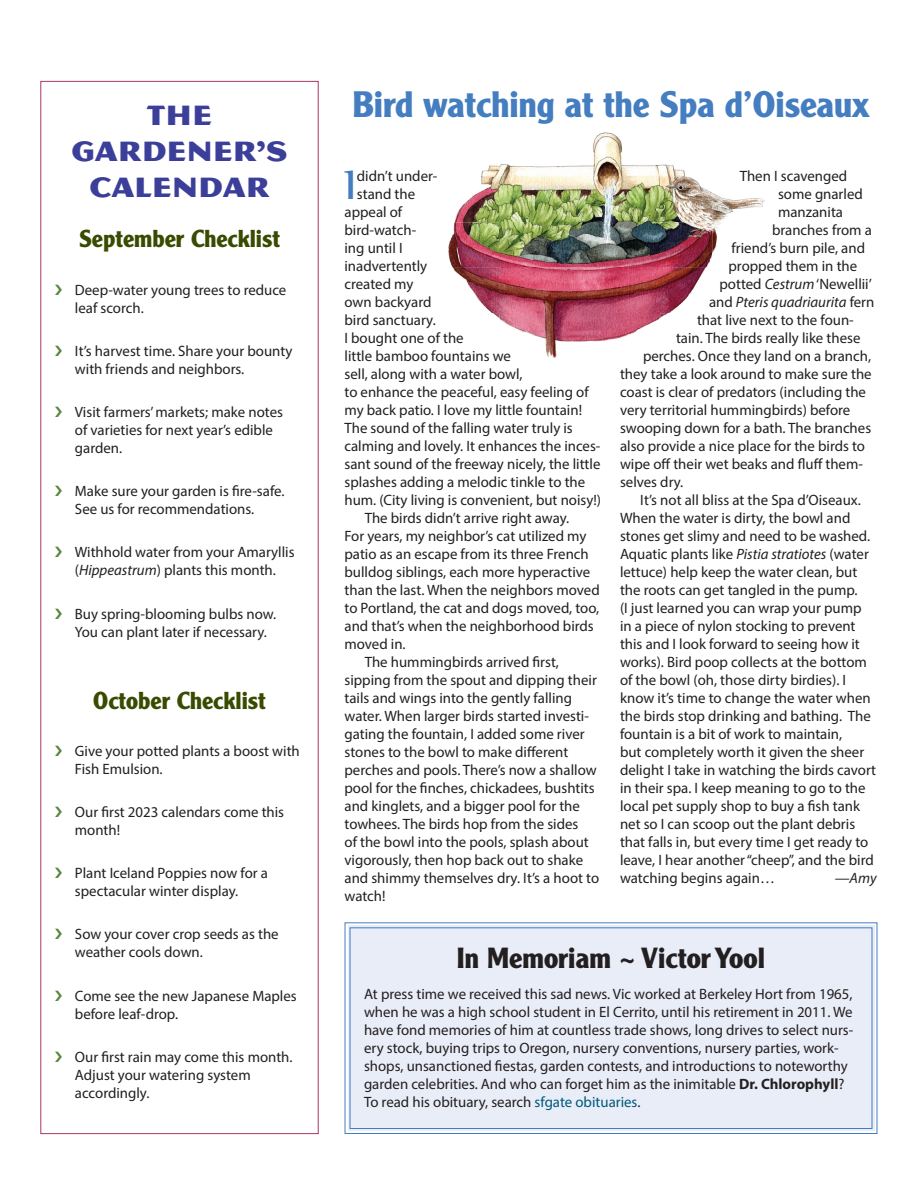
<style>
.page{position:relative;width:918px;height:1188px;background:#fff}
.page>*{position:absolute;margin:0;border:0;box-sizing:border-box;transform-origin:0 0}
.t1{font:700 41.7px "Rotis Semi Serif";color:#447dc0}
.t2{font:700 36px "Clearface Gothic LT Std";color:#447dc0}
.t3{font:30px/36px "Magnesium MVB Std";color:#3c3f99;text-align:center}
.t4{font:700 28.5px "Clearface Gothic LT Std";color:#231f20}
.t5{font:700 24px "Clearface Gothic LT Std";color:#394b00}
.t6{font:15px/18px "Myriad Pro";color:#231f20}
.t7{font:italic 15px "Myriad Pro";color:#231f20}
.s1{font-style:italic}
.s2{font-style:normal}
.s3{font-weight:700}
.s4{color:#00587c}
</style>
<div class="page">
<div style="left:344px;top:922px;width:534px;height:212px;background:#e9edf7"></div>
<div style="left:350px;top:927px;width:523px;height:202px;border:1px solid #447dc0"></div>
<img style="left:481px;top:164px;width:72px;height:13px">
<img style="left:553px;top:132px;width:106px;height:45px">
<img style="left:659px;top:164px;width:29px;height:13px">
<img style="left:454px;top:177px;width:258px;height:45px">
<img style="left:712px;top:193px;width:53px;height:29px">
<img style="left:448px;top:222px;width:264px;height:46px">
<img style="left:712px;top:222px;width:9px;height:32px">
<img style="left:453px;top:268px;width:253px;height:45px">
<svg style="left:493px;top:313px;width:7px;height:6px"></svg>
<img style="left:500px;top:313px;width:106px;height:45px">
<img style="left:606px;top:313px;width:53px;height:28px">
<svg style="left:659px;top:313px;width:9px;height:6px"></svg>
<h3 class="t3" style="left:71px;top:96px;width:218px">THE<br>GARDENER’S<br>CALENDAR</h3>
<h3 class="t5" style="left:79px;top:225px;width:202px">September Checklist</h3>
<p class="t6" style="left:75px;top:280px;width:213px">Deep-water young trees to reduce leaf scorch.</p>
<p class="t6" style="left:75px;top:342px;width:219px">It’s harvest time. Share your bounty with friends and neighbors.</p>
<p class="t6" style="left:75px;top:403px;width:210px">Visit farmers’ markets; make notes of varieties for next year’s edible garden.</p>
<p class="t6" style="left:75px;top:482px;width:211px">Make sure your garden is fire-safe.<br>See us for recommendations.</p>
<p class="t6" style="left:75px;top:543px;width:221px">Withhold water from your Amaryllis (<span class="s1">Hippeastrum</span>) plants this month.</p>
<p class="t6" style="left:75px;top:604px;width:203px">Buy spring-blooming bulbs now.<br>You can plant later if necessary.</p>
<h3 class="t5" style="left:93px;top:686px;width:174px">October Checklist</h3>
<p class="t6" style="left:75px;top:742px;width:226px">Give your potted plants a boost with<br>Fish Emulsion.</p>
<p class="t6" style="left:75px;top:803px;width:211px">Our first 2023 calendars come this month!</p>
<p class="t6" style="left:75px;top:864px;width:195px">Plant Iceland Poppies now for a spectacular winter display.</p>
<p class="t6" style="left:75px;top:925px;width:205px">Sow your cover crop seeds as the weather cools down.</p>
<p class="t6" style="left:75px;top:986px;width:223px">Come see the new Japanese Maples before leaf-drop.</p>
<p class="t6" style="left:75px;top:1048px;width:219px">Our first rain may come this month.<br>Adjust your watering system accordingly.</p>
<h2 class="t2" style="left:353px;top:83px;width:518px">Bird watching at the Spa d’Oiseaux</h2>
<h1 class="t1" style="left:345px;top:160px;width:14px">I</h1>
<p class="t6" style="left:357px;top:167px;width:82px">didn’t under-</p>
<p class="t6" style="left:357px;top:185px;width:60px">stand the</p>
<p class="t6" style="left:345px;top:203px;width:59px">appeal of</p>
<p class="t6" style="left:345px;top:221px;width:73px">bird-watch-</p>
<p class="t6" style="left:345px;top:239px;width:60px">ing until I</p>
<p class="t6" style="left:345px;top:257px;width:84px">inadvertently</p>
<p class="t6" style="left:345px;top:275px;width:70px">created my</p>
<p class="t6" style="left:345px;top:293px;width:88px">own backyard</p>
<p class="t6" style="left:345px;top:311px;width:93px">bird sanctuary.</p>
<p class="t6" style="left:345px;top:329px;width:121px">I bought one of the</p>
<p class="t6" style="left:345px;top:347px;width:168px">little bamboo fountains we</p>
<p class="t6" style="left:345px;top:365px;width:180px">sell, along with a water bowl,</p>
<p class="t6" style="left:345px;top:383px;width:246px">to enhance the peaceful, easy feeling of</p>
<p class="t6" style="left:345px;top:401px;width:239px">my back patio. I love my little fountain!</p>
<p class="t6" style="left:345px;top:419px;width:230px">The sound of the falling water truly is</p>
<p class="t6" style="left:345px;top:437px;width:258px">calming and lovely. It enhances the inces-</p>
<p class="t6" style="left:345px;top:455px;width:257px">sant sound of the freeway nicely, the little</p>
<p class="t6" style="left:345px;top:473px;width:242px">splashes adding a melodic tinkle to the</p>
<p class="t6" style="left:345px;top:491px;width:258px">hum. (City living is convenient, but noisy!)</p>
<p class="t6" style="left:365px;top:509px;width:206px">The birds didn’t arrive right away.</p>
<p class="t6" style="left:345px;top:527px;width:243px">For years, my neighbor’s cat utilized my</p>
<p class="t6" style="left:345px;top:545px;width:246px">patio as an escape from its three French</p>
<p class="t6" style="left:345px;top:563px;width:247px">bulldog siblings, each more hyperactive</p>
<p class="t6" style="left:345px;top:581px;width:257px">than the last. When the neighbors moved</p>
<p class="t6" style="left:345px;top:599px;width:256px">to Portland, the cat and dogs moved, too,</p>
<p class="t6" style="left:345px;top:617px;width:251px">and that’s when the neighborhood birds</p>
<p class="t6" style="left:345px;top:635px;width:63px">moved in.</p>
<p class="t6" style="left:365px;top:653px;width:196px">The hummingbirds arrived first,</p>
<p class="t6" style="left:345px;top:671px;width:254px">sipping from the spout and dipping their</p>
<p class="t6" style="left:345px;top:689px;width:229px">tails and wings into the gently falling</p>
<p class="t6" style="left:345px;top:707px;width:246px">water. When larger birds started investi-</p>
<p class="t6" style="left:345px;top:725px;width:242px">gating the fountain, I added some river</p>
<p class="t6" style="left:345px;top:743px;width:225px">stones to the bowl to make different</p>
<p class="t6" style="left:345px;top:761px;width:254px">perches and pools. There’s now a shallow</p>
<p class="t6" style="left:345px;top:779px;width:252px">pool for the finches, chickadees, bushtits</p>
<p class="t6" style="left:345px;top:797px;width:237px">and kinglets, and a bigger pool for the</p>
<p class="t6" style="left:345px;top:815px;width:235px">towhees. The birds hop from the sides</p>
<p class="t6" style="left:345px;top:833px;width:246px">of the bowl into the pools, splash about</p>
<p class="t6" style="left:345px;top:851px;width:240px">vigorously, then hop back out to shake</p>
<p class="t6" style="left:345px;top:869px;width:256px">and shimmy themselves dry. It’s a hoot to</p>
<p class="t6" style="left:345px;top:887px;width:43px">watch!</p>
<p class="t6" style="left:740px;top:167px;width:109px">Then I scavenged</p>
<p class="t6" style="left:778px;top:185px;width:86px">some gnarled</p>
<p class="t6" style="left:778px;top:203px;width:67px">manzanita</p>
<p class="t6" style="left:772px;top:221px;width:101px">branches from a</p>
<p class="t6" style="left:732px;top:239px;width:135px">friend’s burn pile, and</p>
<p class="t6" style="left:729px;top:257px;width:130px">propped them in the</p>
<p class="t6" style="left:720px;top:275px;width:154px">potted <span class="s1">Cestrum</span> ‘Newellii’</p>
<p class="t7" style="left:709px;top:293px;width:167px"><span class="s2">and</span> Pteris quadriaurita <span class="s2">fern</span></p>
<p class="t6" style="left:697px;top:311px;width:158px">that live next to the foun-</p>
<p class="t6" style="left:676px;top:329px;width:186px">tain. The birds really like these</p>
<p class="t6" style="left:643px;top:347px;width:230px">perches. Once they land on a branch,</p>
<p class="t6" style="left:620px;top:365px;width:253px">they take a look around to make sure the</p>
<p class="t6" style="left:620px;top:383px;width:248px">coast is clear of predators (including the</p>
<p class="t6" style="left:620px;top:401px;width:232px">very territorial hummingbirds) before</p>
<p class="t6" style="left:620px;top:419px;width:253px">swooping down for a bath. The branches</p>
<p class="t6" style="left:620px;top:437px;width:247px">also provide a nice place for the birds to</p>
<p class="t6" style="left:620px;top:455px;width:245px">wipe off their wet beaks and fluff them-</p>
<p class="t6" style="left:620px;top:473px;width:65px">selves dry.</p>
<p class="t6" style="left:640px;top:491px;width:222px">It’s not all bliss at the Spa d’Oiseaux.</p>
<p class="t6" style="left:620px;top:509px;width:232px">When the water is dirty, the bowl and</p>
<p class="t6" style="left:620px;top:527px;width:252px">stones get slimy and need to be washed.</p>
<p class="t6" style="left:620px;top:545px;width:250px">Aquatic plants like <span class="s1">Pistia stratiotes</span> (water</p>
<p class="t6" style="left:620px;top:563px;width:239px">lettuce) help keep the water clean, but</p>
<p class="t6" style="left:620px;top:581px;width:239px">the roots can get tangled in the pump.</p>
<p class="t6" style="left:620px;top:599px;width:243px">(I just learned you can wrap your pump</p>
<p class="t6" style="left:620px;top:617px;width:237px">in a piece of nylon stocking to prevent</p>
<p class="t6" style="left:620px;top:635px;width:241px">this and I look forward to seeing how it</p>
<p class="t6" style="left:620px;top:653px;width:248px">works). Bird poop collects at the bottom</p>
<p class="t6" style="left:620px;top:671px;width:228px">of the bowl (oh, those dirty birdies). I</p>
<p class="t6" style="left:620px;top:689px;width:252px">know it’s time to change the water when</p>
<p class="t6" style="left:620px;top:707px;width:252px">the birds stop drinking and bathing. The</p>
<p class="t6" style="left:620px;top:725px;width:224px">fountain is a bit of work to maintain,</p>
<p class="t6" style="left:620px;top:743px;width:246px">but completely worth it given the sheer</p>
<p class="t6" style="left:620px;top:761px;width:258px">delight I take in watching the birds cavort</p>
<p class="t6" style="left:620px;top:779px;width:247px">in their spa. I keep meaning to go to the</p>
<p class="t6" style="left:620px;top:797px;width:242px">local pet supply shop to buy a fish tank</p>
<p class="t6" style="left:620px;top:815px;width:237px">net so I can scoop out the plant debris</p>
<p class="t6" style="left:620px;top:833px;width:250px">that falls in, but every time I get ready to</p>
<p class="t6" style="left:620px;top:851px;width:255px">leave, I hear another “cheep”, and the bird</p>
<p class="t6" style="left:620px;top:869px;width:156px">watching begins again…</p>
<p class="t7" style="left:835px;top:869px;width:43px">—Amy</p>
<h3 class="t4" style="left:457px;top:941px;width:310px">In Memoriam ~ Victor Yool</h3>
<p class="t6" style="left:364px;top:985px;width:491px">At press time we received this sad news. Vic worked at Berkeley Hort from 1965, when he was a high school student in El Cerrito, until his retirement in 2011. We have fond memories of him at countless trade shows, long drives to select nurs&shy;ery stock, buying trips to Oregon, nursery conventions, nursery parties, work&shy;shops, unsanctioned fiestas, garden contests, and introductions to noteworthy garden celebrities. And who can forget him as the inimitable <span class="s3">Dr. Chlorophyll</span>?<br>To read his obituary, search <span class="s4">sfgate obituaries</span>.</p>
</div>
